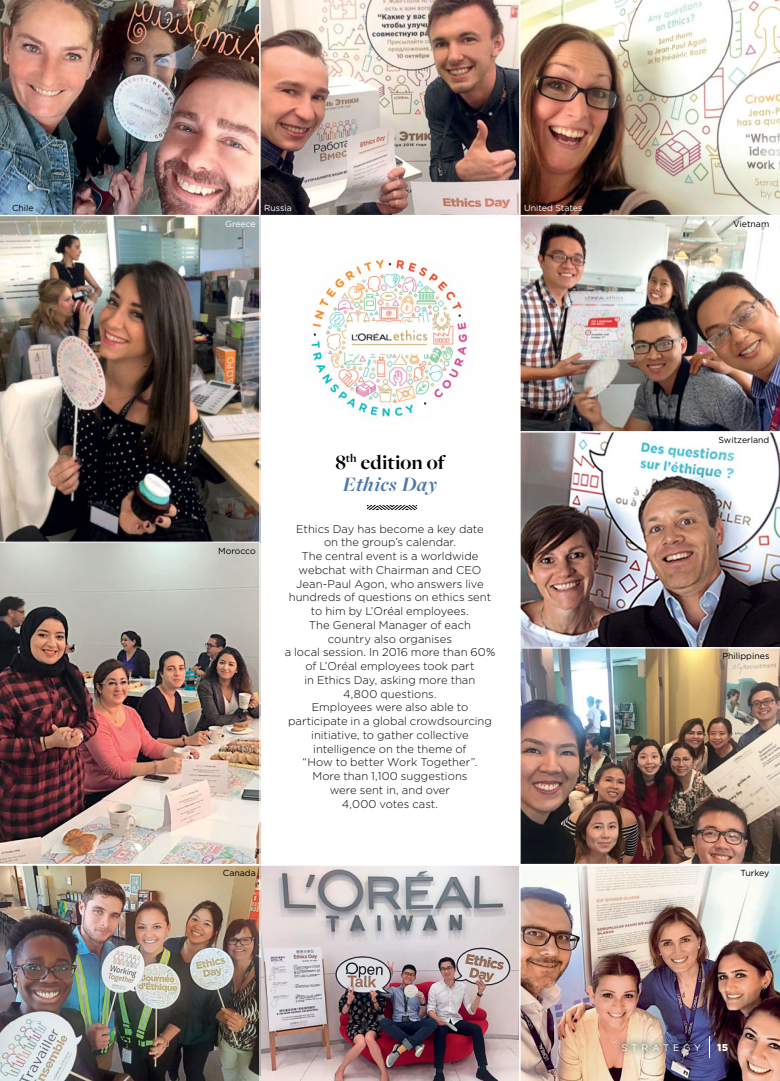
<style>
.page{position:relative;width:780px;height:1081px;background:#fff}
.page>*{position:absolute;margin:0;border:0;box-sizing:border-box;transform-origin:0 0}
.t1{font:700 21.25px/21.2px "Freight Big Pro";letter-spacing:-.005em;color:#000;text-align:center}
.t2{font:300 11.25px/13.8px "Gotham";color:#000;text-align:center}
.t3{font:900 10px "Gotham";color:#fff}
.t4{font:9.38px "Gotham";letter-spacing:.415em;color:#fff}
.t5{font:8.75px "Gotham";color:#000}
.t6{font:8.75px "Gotham";color:#fff}
.s1{font-style:italic;color:#4f78a8}
</style>
<div class="page">
<img style="left:0;top:0;width:259px;height:215px">
<img style="left:0;top:543px;width:260px;height:321px">
<img style="left:259px;top:0;width:260px;height:216px">
<img style="left:519px;top:0;width:261px;height:215px">
<img style="left:260px;top:864px;width:259px;height:217px">
<img style="left:0;top:865px;width:260px;height:216px">
<img style="left:520px;top:432px;width:260px;height:215px">
<img style="left:520px;top:647px;width:260px;height:217px">
<img style="left:0;top:215px;width:260px;height:328px">
<img style="left:309px;top:259px;width:160px;height:159px">
<img style="left:520px;top:216px;width:260px;height:216px">
<img style="left:519px;top:865px;width:261px;height:216px">
<svg style="left:367px;top:506px;width:50px;height:4px"></svg>
<svg style="left:709px;top:1036px;width:1px;height:21px"></svg>
<img style="left:615px;top:1037px;width:92px;height:21px">
<p class="t5" style="left:12px;top:205px;width:23px">Chile</p>
<p class="t6" style="left:264px;top:205px;width:29px">Russia</p>
<p class="t6" style="left:225px;top:220px;width:32px">Greece</p>
<p class="t6" style="left:524px;top:205px;width:60px">United States</p>
<p class="t5" style="left:733px;top:220px;width:38px">Vietnam</p>
<p class="t5" style="left:218px;top:547px;width:39px">Morocco</p>
<p class="t5" style="left:223px;top:869px;width:34px">Canada</p>
<h5 class="t1" style="left:335px;top:454px;width:111px">8<sup>th</sup> edition of<br><span class="s1">Ethics Day</span></h5>
<p class="t2" style="left:289px;top:522px;width:204px">Ethics Day has become a key date on the group’s calendar.<br>The central event is a worldwide webchat with Chairman and CEO<br>Jean-Paul Agon, who answers live hundreds of questions on ethics sent to him by L’Oréal employees.</p>
<p class="t2" style="left:285px;top:619px;width:212px">The General Manager of each<br>country also organises<br>a local session. In 2016 more than 60% of L’Oréal employees took part<br>in Ethics Day, asking more than<br>4,800 questions.</p>
<p class="t2" style="left:288px;top:701px;width:205px">Employees were also able to participate in a global crowdsourcing initiative, to gather collective intelligence on the theme of<br>“How to better Work Together”.</p>
<p class="t2" style="left:312px;top:770px;width:156px">More than 1,100 suggestions were sent in, and over<br>4,000 votes cast.</p>
<p class="t5" style="left:718px;top:436px;width:52px">Switzerland</p>
<p class="t5" style="left:722px;top:653px;width:48px">Philippines</p>
<p class="t5" style="left:740px;top:869px;width:30px">Turkey</p>
<p class="t4" style="left:621px;top:1043px;width:81px">STRATEGY</p>
<p class="t3" style="left:717px;top:1043px;width:12px">15</p>
</div>
